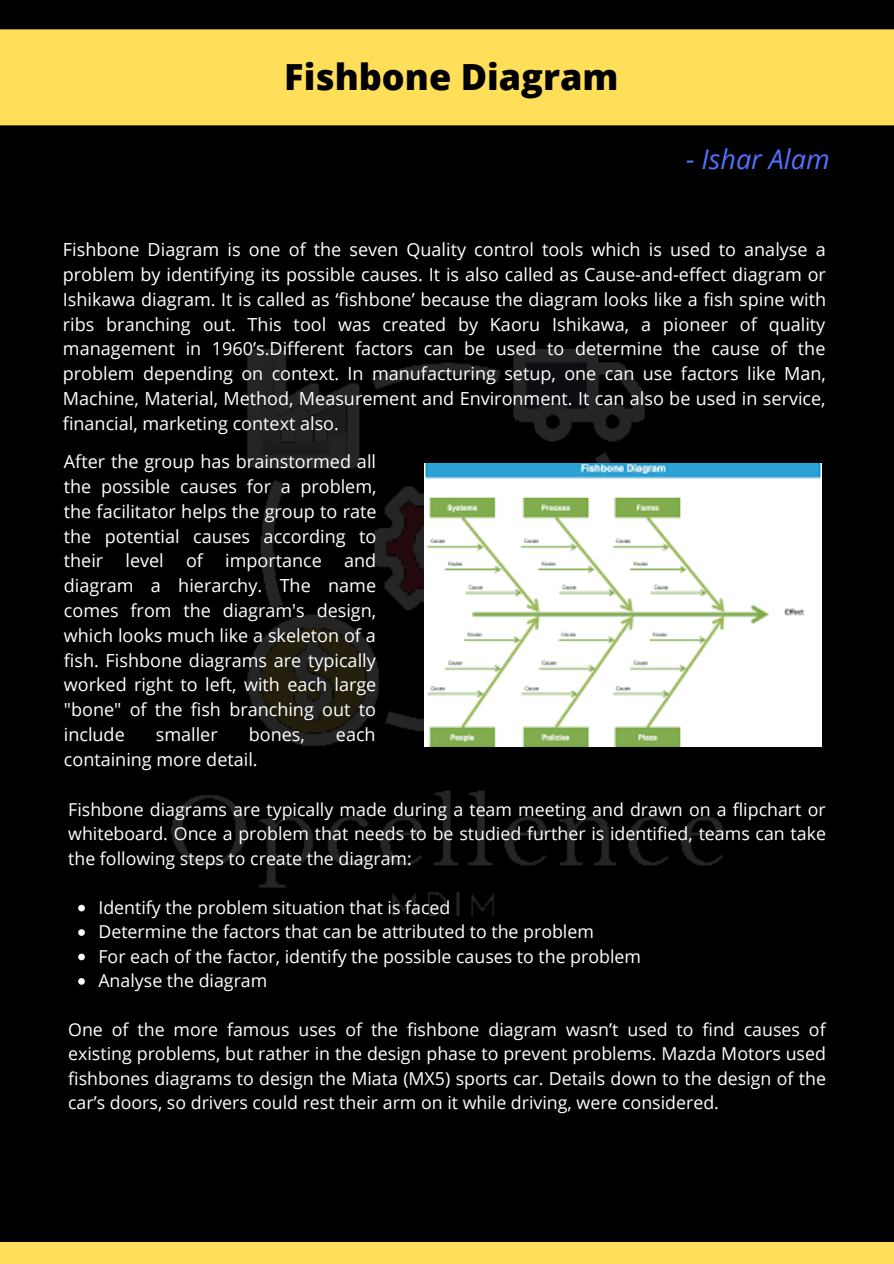
<style>
.page{position:relative;width:894px;height:1264px;background:#fff}
.page>*{position:absolute;margin:0;border:0;box-sizing:border-box;transform-origin:0 0}
.t1{font:800 36px "Open Sans";color:#000}
.t2{font:italic 27px "Open Sans";color:#5271ff}
.t3{font:18px/24.8px "Open Sans";color:#fff;text-align:justify}
.t4{font:17.7px/24.5px "Open Sans";color:#fff;text-align:justify}
</style>
<div class="page">
<div style="left:0;top:0;width:893px;height:1263px;background:#000"></div>
<img style="left:171px;top:349px;width:552px;height:566px">
<div style="left:0;top:29px;width:893px;height:97px;background:#ffde59"></div>
<div style="left:0;top:1242px;width:893px;height:21px;background:#ffde59"></div>
<img style="left:425px;top:463px;width:396px;height:283px">
<svg style="left:78px;top:904px;width:7px;height:7px"></svg>
<svg style="left:78px;top:929px;width:7px;height:6px"></svg>
<svg style="left:78px;top:953px;width:7px;height:7px"></svg>
<svg style="left:78px;top:978px;width:7px;height:6px"></svg>
<p class="t1" style="left:284px;top:52px;width:336px">Fishbone Diagram</p>
<p class="t2" style="left:685px;top:140px;width:145px">- Ishar Alam</p>
<p class="t3" style="left:63px;top:237px;width:764px">Fishbone Diagram is one of the seven Quality control tools which is used to analyse a problem by identifying its possible causes. It is also called as Cause-and-effect diagram or Ishikawa diagram. It is called as ‘fishbone’ because the diagram looks like a fish spine with ribs branching out. This tool was created by Kaoru Ishikawa, a pioneer of quality management in 1960’s.Different factors can be used to determine the cause of the problem depending on context. In manufacturing setup, one can use factors like Man, Machine, Material, Method, Measurement and Environment. It can also be used in service, financial, marketing context also.</p>
<p class="t3" style="left:64px;top:449px;width:314px">After the group has brainstormed all the possible causes for a problem, the facilitator helps the group to rate the potential causes according to their level of importance and diagram a hierarchy. The name comes from the diagram's design, which looks much like a skeleton of a fish. Fishbone diagrams are typically worked right to left, with each large "bone" of the fish branching out to include</p>
<p class="t3" style="left:156px;top:721px;width:63px">smaller</p>
<p class="t3" style="left:249px;top:721px;width:58px">bones,</p>
<p class="t3" style="left:336px;top:721px;width:41px">each</p>
<p class="t3" style="left:64px;top:746px;width:195px">containing more detail.</p>
<p class="t4" style="left:68px;top:796px;width:759px">Fishbone diagrams are typically made during a team meeting and drawn on a flipchart or whiteboard. Once a problem that needs to be studied further is identified, teams can take the following steps to create the diagram:</p>
<p class="t4" style="left:98px;top:894px;width:353px">Identify the problem situation that is faced</p>
<p class="t4" style="left:98px;top:919px;width:497px">Determine the factors that can be attributed to the problem</p>
<p class="t4" style="left:98px;top:943px;width:544px">For each of the factor, identify the possible causes to the problem</p>
<p class="t4" style="left:98px;top:967px;width:170px">Analyse the diagram</p>
<p class="t4" style="left:68px;top:1016px;width:759px">One of the more famous uses of the fishbone diagram wasn’t used to find causes of existing problems, but rather in the design phase to prevent problems. Mazda Motors used fishbones diagrams to design the Miata (MX5) sports car. Details down to the design of the car’s doors, so drivers could rest their arm on it while driving, were considered.</p>
</div>
